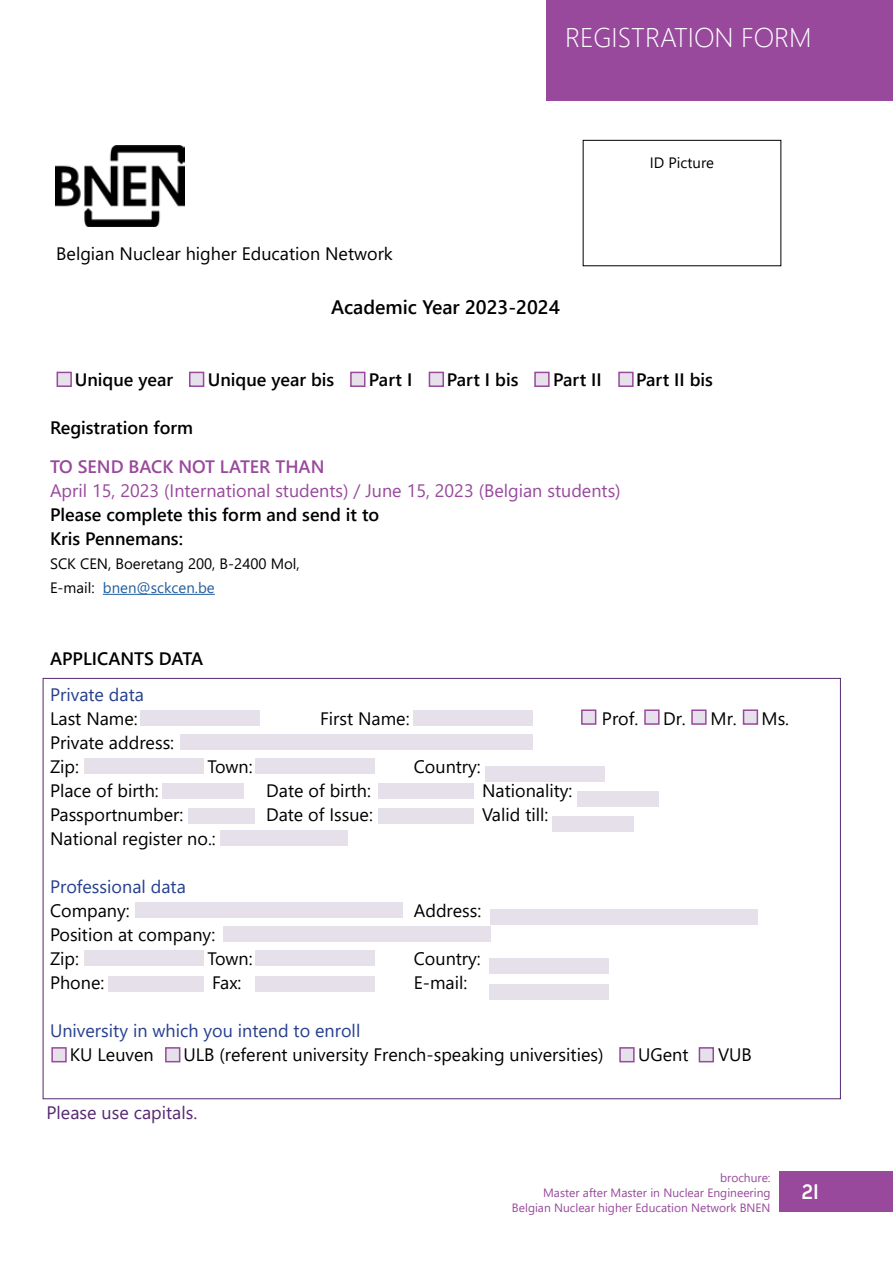
<style>
.page{position:relative;width:893px;height:1263px;background:#fff}
.page>*{position:absolute;margin:0;border:0;box-sizing:border-box;transform-origin:0 0}
.t1{font:300 27px "Segoe UI";color:#fff}
.t2{font:600 21px "Raisonne Pro";color:#fff}
.t3{font:600 19.5px "Segoe UI";color:#000}
.t4{font:18px/24px "Segoe UI";color:#000}
.t5{font:600 18px/24px "Segoe UI";color:#000}
.t6{font:18px "Segoe UI";color:#98499c}
.t7{font:18px "Segoe UI";color:#25408f}
.t8{font:600 18px "Segoe UI";color:#98499c}
.t9{font:18px "Segoe UI";color:#562973}
.t10{font:15px/24px "Segoe UI";color:#000}
.t11{font:12px/15px "Segoe UI";color:#98499c;text-align:right}
.s1{color:#215e9e}
</style>
<div class="page">
<div style="left:546px;top:0;width:347px;height:101px;background:#98499c"></div>
<img style="left:55px;top:146px;width:130px;height:80px">
<div style="left:583px;top:140px;width:198px;height:126px;border:1px solid #000"></div>
<hr style="left:103px;top:594px;width:112px;height:1px;background:#215e9e">
<div style="left:57px;top:372px;width:15px;height:15px;background:#e5e0e9;border:2px solid #98499c"></div>
<div style="left:581px;top:709px;width:15px;height:16px;background:#e5e0e9;border:2px solid #98499c"></div>
<div style="left:414px;top:710px;width:119px;height:16px;background:#e5e0e9"></div>
<div style="left:140px;top:710px;width:120px;height:16px;background:#e5e0e9"></div>
<div style="left:84px;top:758px;width:119px;height:16px;background:#e5e0e9"></div>
<div style="left:84px;top:950px;width:119px;height:16px;background:#e5e0e9"></div>
<div style="left:136px;top:902px;width:267px;height:16px;background:#e5e0e9"></div>
<div style="left:223px;top:926px;width:267px;height:16px;background:#e5e0e9"></div>
<div style="left:490px;top:909px;width:268px;height:16px;background:#e5e0e9"></div>
<div style="left:108px;top:976px;width:95px;height:16px;background:#e5e0e9"></div>
<div style="left:255px;top:758px;width:119px;height:16px;background:#e5e0e9"></div>
<div style="left:255px;top:950px;width:119px;height:16px;background:#e5e0e9"></div>
<div style="left:255px;top:976px;width:119px;height:16px;background:#e5e0e9"></div>
<div style="left:485px;top:766px;width:119px;height:16px;background:#e5e0e9"></div>
<div style="left:490px;top:957px;width:119px;height:16px;background:#e5e0e9"></div>
<div style="left:490px;top:984px;width:119px;height:15px;background:#e5e0e9"></div>
<div style="left:577px;top:791px;width:81px;height:16px;background:#e5e0e9"></div>
<div style="left:378px;top:783px;width:95px;height:16px;background:#e5e0e9"></div>
<div style="left:163px;top:783px;width:81px;height:16px;background:#e5e0e9"></div>
<div style="left:188px;top:808px;width:67px;height:16px;background:#e5e0e9"></div>
<div style="left:378px;top:808px;width:95px;height:16px;background:#e5e0e9"></div>
<div style="left:552px;top:816px;width:82px;height:16px;background:#e5e0e9"></div>
<div style="left:220px;top:830px;width:128px;height:16px;background:#e5e0e9"></div>
<div style="left:180px;top:734px;width:353px;height:15px;background:#e5e0e9"></div>
<div style="left:644px;top:709px;width:16px;height:16px;background:#e5e0e9;border:2px solid #98499c"></div>
<div style="left:691px;top:709px;width:16px;height:16px;background:#e5e0e9;border:2px solid #98499c"></div>
<div style="left:743px;top:709px;width:15px;height:16px;background:#e5e0e9;border:2px solid #98499c"></div>
<div style="left:699px;top:1047px;width:15px;height:15px;background:#e5e0e9;border:2px solid #98499c"></div>
<div style="left:619px;top:1047px;width:16px;height:15px;background:#e5e0e9;border:2px solid #98499c"></div>
<div style="left:165px;top:1047px;width:15px;height:15px;background:#e5e0e9;border:2px solid #98499c"></div>
<div style="left:51px;top:1047px;width:16px;height:15px;background:#e5e0e9;border:2px solid #98499c"></div>
<div style="left:189px;top:372px;width:15px;height:15px;background:#e5e0e9;border:2px solid #98499c"></div>
<div style="left:350px;top:372px;width:15px;height:15px;background:#e5e0e9;border:2px solid #98499c"></div>
<div style="left:429px;top:372px;width:15px;height:15px;background:#e5e0e9;border:2px solid #98499c"></div>
<div style="left:534px;top:372px;width:16px;height:15px;background:#e5e0e9;border:2px solid #98499c"></div>
<div style="left:618px;top:372px;width:16px;height:15px;background:#e5e0e9;border:2px solid #98499c"></div>
<div style="left:779px;top:1171px;width:114px;height:41px;background:#98499c"></div>
<h1 class="t1" style="left:565px;top:12px;width:248px">REGISTRATION FORM</h1>
<p class="t4" style="left:56px;top:240px;width:338px">Belgian Nuclear higher Education Network</p>
<p class="t3" style="left:331px;top:289px;width:230px">Academic Year 2023-2024</p>
<p class="t10" style="left:650px;top:150px;width:66px">ID Picture</p>
<p class="t5" style="left:75px;top:366px;width:100px">Unique year</p>
<p class="t5" style="left:208px;top:366px;width:128px">Unique year bis</p>
<p class="t5" style="left:369px;top:366px;width:45px">Part I</p>
<p class="t5" style="left:447px;top:366px;width:73px">Part I bis</p>
<p class="t5" style="left:553px;top:366px;width:50px">Part II</p>
<p class="t5" style="left:636px;top:366px;width:78px">Part II bis</p>
<p class="t5" style="left:50px;top:414px;width:145px">Registration form</p>
<p class="t8" style="left:50px;top:450px;width:276px">TO SEND BACK NOT LATER THAN</p>
<p class="t6" style="left:50px;top:474px;width:572px">April 15, 2023 (International students) / June 15, 2023 (Belgian students)</p>
<p class="t5" style="left:50px;top:501px;width:331px">Please complete this form and send it to<br>Kris Pennemans:</p>
<p class="t10" style="left:50px;top:550px;width:251px">SCK CEN, Boeretang 200, B-2400 Mol,<br>E-mail: <span class="s1">bnen@sckcen.be</span></p>
<p class="t5" style="left:50px;top:645px;width:155px">APPLICANTS DATA</p>
<p class="t7" style="left:50px;top:677px;width:95px">Private data</p>
<p class="t4" style="left:50px;top:705px;width:89px">Last Name:</p>
<p class="t4" style="left:320px;top:705px;width:91px">First Name:</p>
<p class="t4" style="left:602px;top:705px;width:38px">Prof.</p>
<p class="t4" style="left:663px;top:705px;width:75px">Dr. Mr.</p>
<p class="t4" style="left:761px;top:705px;width:29px">Ms.</p>
<p class="t4" style="left:50px;top:729px;width:126px">Private address:<br>Zip:</p>
<p class="t4" style="left:207px;top:753px;width:47px">Town:</p>
<p class="t4" style="left:414px;top:753px;width:69px">Country:</p>
<p class="t4" style="left:50px;top:777px;width:110px">Place of birth:</p>
<p class="t4" style="left:266px;top:777px;width:106px">Date of birth:</p>
<p class="t4" style="left:482px;top:777px;width:92px">Nationality:</p>
<p class="t4" style="left:50px;top:801px;width:135px">Passportnumber:</p>
<p class="t4" style="left:266px;top:801px;width:108px">Date of Issue:</p>
<p class="t4" style="left:482px;top:801px;width:68px">Valid till:</p>
<p class="t4" style="left:50px;top:825px;width:167px">National register no.:</p>
<p class="t7" style="left:50px;top:869px;width:137px">Professional data</p>
<p class="t4" style="left:50px;top:897px;width:81px">Company:</p>
<p class="t4" style="left:414px;top:897px;width:69px">Address:</p>
<p class="t4" style="left:50px;top:921px;width:167px">Position at company:<br>Zip:</p>
<p class="t4" style="left:207px;top:945px;width:47px">Town:</p>
<p class="t4" style="left:414px;top:945px;width:69px">Country:</p>
<p class="t4" style="left:50px;top:969px;width:56px">Phone:</p>
<p class="t4" style="left:212px;top:969px;width:31px">Fax:</p>
<p class="t4" style="left:414px;top:969px;width:55px">E-mail:</p>
<p class="t7" style="left:50px;top:1013px;width:312px">University in which you intend to enroll</p>
<p class="t4" style="left:70px;top:1041px;width:86px">KU Leuven</p>
<p class="t4" style="left:183px;top:1041px;width:422px">ULB (referent university French-speaking universities)</p>
<p class="t4" style="left:638px;top:1041px;width:52px">UGent</p>
<p class="t4" style="left:718px;top:1041px;width:35px">VUB</p>
<p class="t9" style="left:47px;top:1096px;width:152px">Please use capitals.</p>
<p class="t11" style="left:512px;top:1169px;width:260px">brochure:<br>Master after Master in Nuclear Engineering<br>Belgian Nuclear higher Education Network BNEN</p>
<p class="t2" style="left:801px;top:1178px;width:18px">21</p>
</div>
